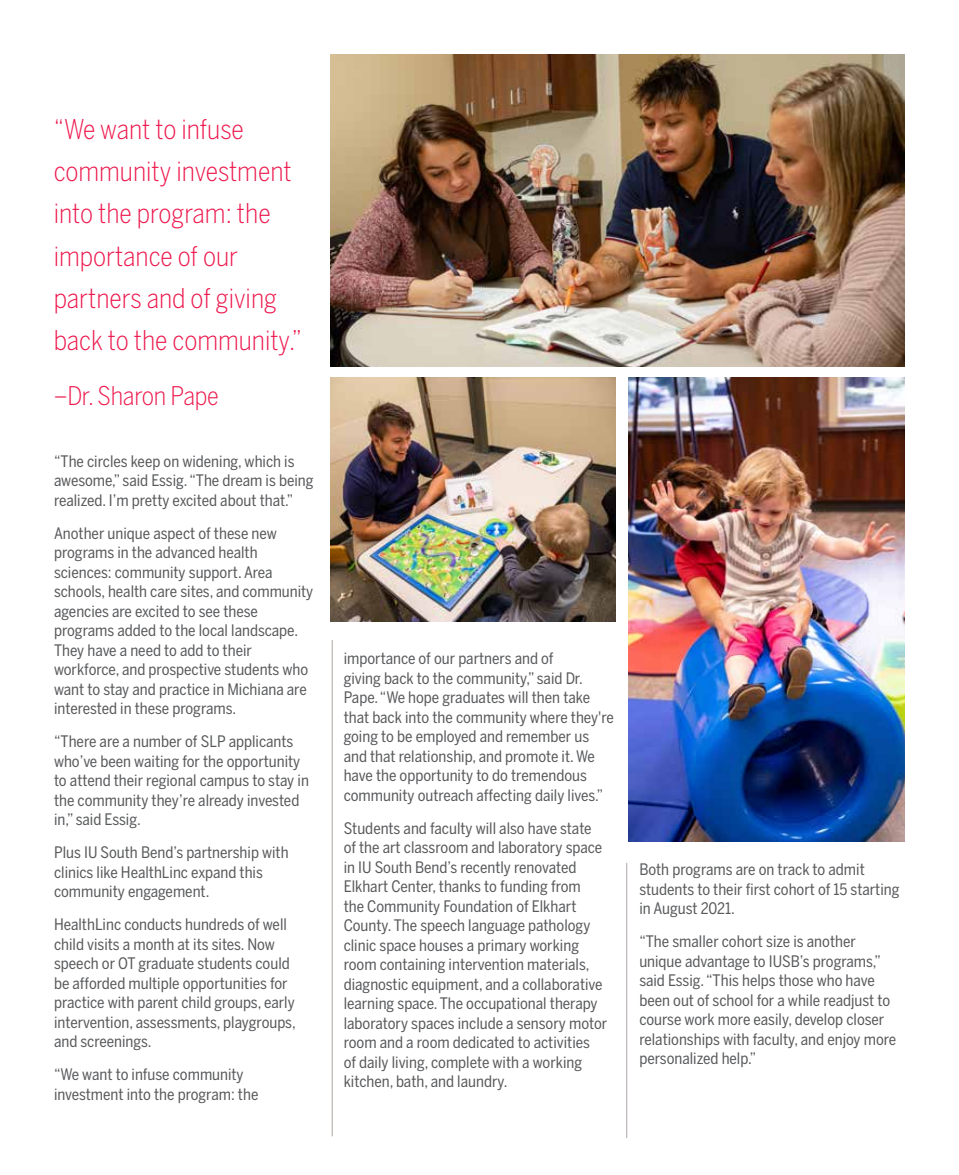
<style>
.page{position:relative;width:959px;height:1175px;background:#fff}
.page>*{position:absolute;margin:0;border:0;box-sizing:border-box;transform-origin:0 0}
.t1{font:300 27px/42px "Benton Sans Cond";color:#ed174c}
.t2{font:300 25.5px "Benton Sans Cond";letter-spacing:-.01em;color:#ed174c}
.t3{font:15.75px/19.5px "Benton Sans Cond";color:#58595b}
</style>
<div class="page">
<hr style="left:332px;top:640px;width:1px;height:496px;background:#ada7a4">
<hr style="left:626px;top:862px;width:1px;height:276px;background:#ada7a4">
<img style="left:330px;top:377px;width:285px;height:244px">
<img style="left:330px;top:54px;width:574px;height:312px">
<img style="left:628px;top:377px;width:276px;height:464px">
<h2 class="t1" style="left:54px;top:108px;width:250px">“We want to infuse community investment into the program: the importance of our partners and of giving back to the community.”</h2>
<h2 class="t2" style="left:54px;top:380px;width:166px">–Dr. Sharon Pape</h2>
<p class="t3" style="left:54px;top:451px;width:261px">“The circles keep on widening, which is awesome,” said Essig. “The dream is being realized. I’m pretty excited about that.”</p>
<p class="t3" style="left:54px;top:523px;width:261px">Another unique aspect of these new programs in the advanced health sciences: community support. Area schools, health care sites, and community agencies are excited to see these programs added to the local landscape.<br>They have a need to add to their workforce, and prospective students who want to stay and practice in Michiana are interested in these programs.</p>
<p class="t3" style="left:54px;top:731px;width:256px">“There are a number of SLP applicants who’ve been waiting for the opportunity to attend their regional campus to stay in the community they’re already invested in,” said Essig.</p>
<p class="t3" style="left:54px;top:842px;width:236px">Plus IU South Bend’s partnership with clinics like HealthLinc expand this community engagement.</p>
<p class="t3" style="left:54px;top:914px;width:243px">HealthLinc conducts hundreds of well child visits a month at its sites. Now speech or OT graduate students could be afforded multiple opportunities for practice with parent child groups, early intervention, assessments, playgroups, and screenings.</p>
<p class="t3" style="left:54px;top:1064px;width:206px">“We want to infuse community investment into the program: the</p>
<p class="t3" style="left:344px;top:648px;width:272px">importance of our partners and of<br>giving back to the community,” said Dr.<br>Pape. “We hope graduates will then take that back into the community where they're going to be employed and remember us and that relationship, and promote it. We have the opportunity to do tremendous community outreach affecting daily lives.”</p>
<p class="t3" style="left:344px;top:818px;width:265px">Students and faculty will also have state of the art classroom and laboratory space in IU South Bend’s recently renovated Elkhart Center, thanks to funding from<br>the Community Foundation of Elkhart County. The speech language pathology clinic space houses a primary working room containing intervention materials, diagnostic equipment, and a collaborative learning space. The occupational therapy laboratory spaces include a sensory motor room and a room dedicated to activities<br>of daily living, complete with a working kitchen, bath, and laundry.</p>
<p class="t3" style="left:639px;top:859px;width:262px">Both programs are on track to admit students to their first cohort of 15 starting in August 2021.</p>
<p class="t3" style="left:639px;top:931px;width:258px">“The smaller cohort size is another unique advantage to IUSB’s programs,” said Essig. “This helps those who have been out of school for a while readjust to course work more easily, develop closer relationships with faculty, and enjoy more personalized help.”</p>
</div>
